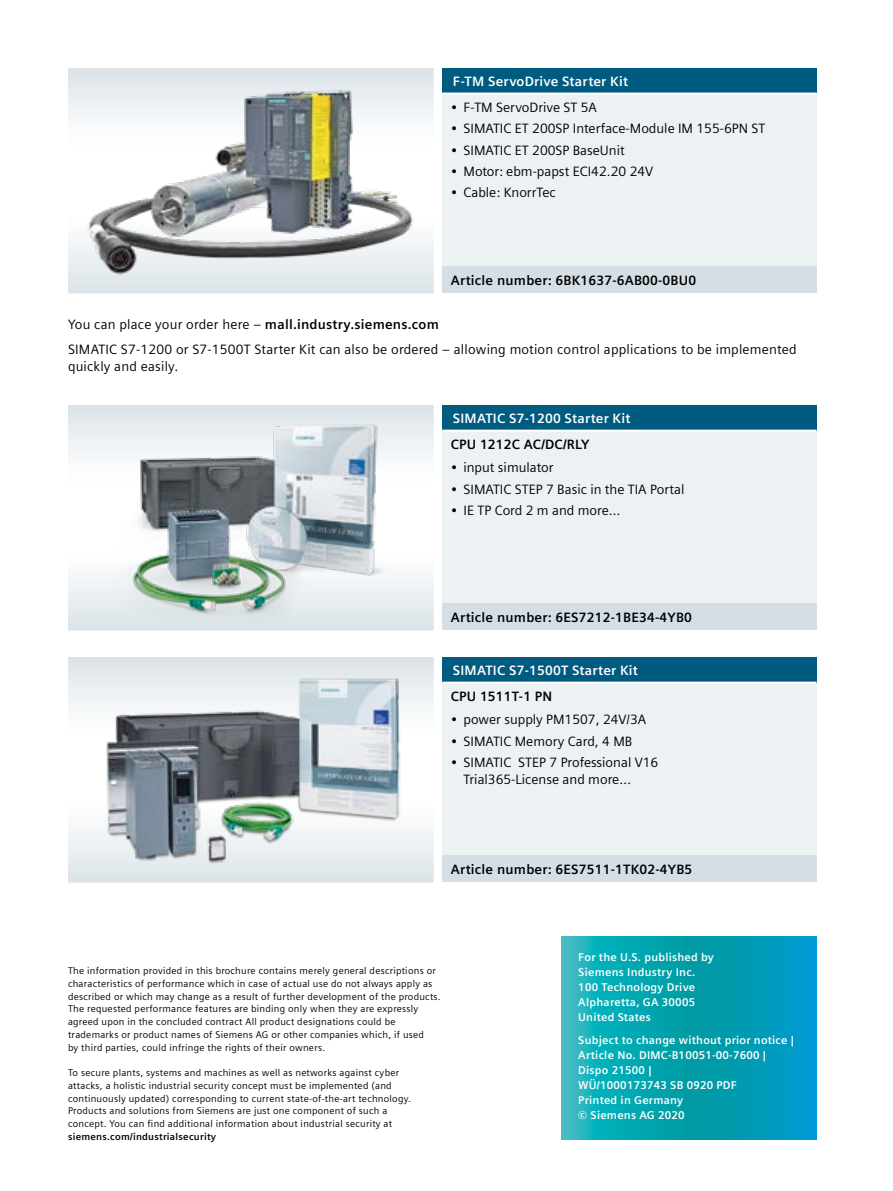
<style>
.page{position:relative;width:893px;height:1191px;background:#fff}
.page>*{position:absolute;margin:0;border:0;box-sizing:border-box;transform-origin:0 0}
.t1{font:13.5px/17px "Siemens Sans Global";color:#000}
.t2{font:700 13.5px "Siemens Sans Global";letter-spacing:.015em;color:#000}
.t3{font:700 13.5px "Siemens Sans Global";letter-spacing:.015em;color:#fff}
.t4{font:700 11.25px/14.9px "Siemens Sans Global";letter-spacing:.02em;color:#fff}
.t5{font:9.75px/12.8px "Siemens Sans Global";letter-spacing:.025em;color:#000}
.t6{font:700 9.75px "Siemens Sans Global";letter-spacing:.025em;color:#000}
.s1{font-weight:700}
</style>
<div class="page">
<svg style="left:71px;top:71px;width:360px;height:219px"></svg>
<div style="left:68px;top:68px;width:366px;height:225px;border:2px solid #fff"></div>
<svg style="left:71px;top:408px;width:360px;height:219px"></svg>
<div style="left:68px;top:405px;width:366px;height:225px;border:2px solid #fff"></div>
<svg style="left:71px;top:660px;width:360px;height:219px"></svg>
<div style="left:68px;top:657px;width:366px;height:225px;border:2px solid #fff"></div>
<svg style="left:561px;top:936px;width:255px;height:204px;background:#06a3b5"></svg>
<div style="left:442px;top:68px;width:374px;height:26px;background:#005b81"></div>
<div style="left:442px;top:94px;width:374px;height:172px;background:#ecf1f3"></div>
<div style="left:442px;top:266px;width:374px;height:27px;background:#d5dee4"></div>
<hr style="left:442px;top:92px;width:374px;height:3px;background:#fff">
<div style="left:442px;top:405px;width:374px;height:26px;background:#005b81"></div>
<div style="left:442px;top:431px;width:374px;height:172px;background:#ecf1f3"></div>
<div style="left:442px;top:603px;width:374px;height:27px;background:#d5dee4"></div>
<hr style="left:442px;top:429px;width:374px;height:3px;background:#fff">
<div style="left:442px;top:657px;width:374px;height:25px;background:#005b81"></div>
<div style="left:442px;top:682px;width:374px;height:173px;background:#ecf1f3"></div>
<div style="left:442px;top:855px;width:374px;height:27px;background:#d5dee4"></div>
<hr style="left:442px;top:681px;width:374px;height:3px;background:#fff">
<img style="left:86px;top:86px;width:332px;height:194px">
<img style="left:114px;top:409px;width:282px;height:219px">
<img style="left:85px;top:663px;width:324px;height:213px">
<h1 class="t3" style="left:453px;top:73px;width:177px">F-TM ServoDrive Starter Kit</h1>
<h1 class="t1" style="left:451px;top:99px;width:148px">• F-TM ServoDrive ST 5A</h1>
<h1 class="t1" style="left:451px;top:121px;width:316px">• SIMATIC ET 200SP Interface-Module IM 155-6PN ST</h1>
<h1 class="t1" style="left:451px;top:142px;width:175px">• SIMATIC ET 200SP BaseUnit</h1>
<h1 class="t1" style="left:451px;top:163px;width:204px">• Motor: ebm-papst ECI42.20 24V</h1>
<h1 class="t1" style="left:451px;top:184px;width:107px">• Cable: KnorrTec</h1>
<h1 class="t2" style="left:451px;top:272px;width:247px">Article number: 6BK1637-6AB00-0BU0</h1>
<h1 class="t1" style="left:68px;top:312px;width:730px;line-height:25.5px">You can place your order here – <span class="s1">mall.industry.siemens.com<br></span>SIMATIC S7-1200 or S7-1500T Starter Kit can also be ordered – allowing motion control applications to be implemented</h1>
<h1 class="t1" style="left:68px;top:359px;width:112px">quickly and easily.</h1>
<h1 class="t3" style="left:453px;top:410px;width:179px">SIMATIC S7-1200 Starter Kit</h1>
<h1 class="t2" style="left:451px;top:436px;width:140px">CPU 1212C AC/DC/RLY</h1>
<h1 class="t1" style="left:451px;top:460px;width:104px">• input simulator</h1>
<h1 class="t1" style="left:451px;top:481px;width:235px">• SIMATIC STEP 7 Basic in the TIA Portal</h1>
<h1 class="t1" style="left:451px;top:502px;width:171px">• IE TP Cord 2 m and more…</h1>
<h1 class="t2" style="left:451px;top:609px;width:243px">Article number: 6ES7212-1BE34-4YB0</h1>
<h1 class="t3" style="left:453px;top:662px;width:187px">SIMATIC S7-1500T Starter Kit</h1>
<h1 class="t2" style="left:451px;top:688px;width:103px">CPU 1511T-1 PN</h1>
<h1 class="t1" style="left:451px;top:712px;width:197px">• power supply PM1507, 24V/3A</h1>
<h1 class="t1" style="left:451px;top:733px;width:183px">• SIMATIC Memory Card, 4 MB</h1>
<h1 class="t1" style="left:463px;top:754px;width:196px;text-indent:-13px">• SIMATIC STEP 7 Professional V16<br>Trial365-License and more…</h1>
<h1 class="t2" style="left:451px;top:861px;width:243px">Article number: 6ES7511-1TK02-4YB5</h1>
<p class="t5" style="left:68px;top:964px;width:374px">The information provided in this brochure contains merely general descriptions or characteristics of performance which in case of actual use do not always apply as described or which may change as a result of further development of the products.<br>The requested performance features are binding only when they are expressly agreed upon in the concluded contract All product designations could be trademarks or product names of Siemens AG or other companies which, if used<br>by third parties, could infringe the rights of their owners.</p>
<p class="t5" style="left:68px;top:1066px;width:345px">To secure plants, systems and machines as well as networks against cyber attacks, a holistic industrial security concept must be implemented (and continuously updated) corresponding to current state-of-the-art technology.<br>Products and solutions from Siemens are just one component of such a concept. You can find additional information about industrial security at</p>
<p class="t6" style="left:68px;top:1130px;width:150px">siemens.com/industrialsecurity</p>
<p class="t4" style="left:578px;top:950px;width:137px">For the U.S. published by<br>Siemens Industry Inc.<br>100 Technology Drive<br>Alpharetta, GA 30005<br>United States</p>
<p class="t4" style="left:578px;top:1033px;width:217px">Subject to change without prior notice |<br>Article No. DIMC-B10051-00-7600 |<br>Dispo 21500 |<br>WÜ/1000173743 SB 0920 PDF<br>Printed in Germany<br>© Siemens AG 2020</p>
</div>
